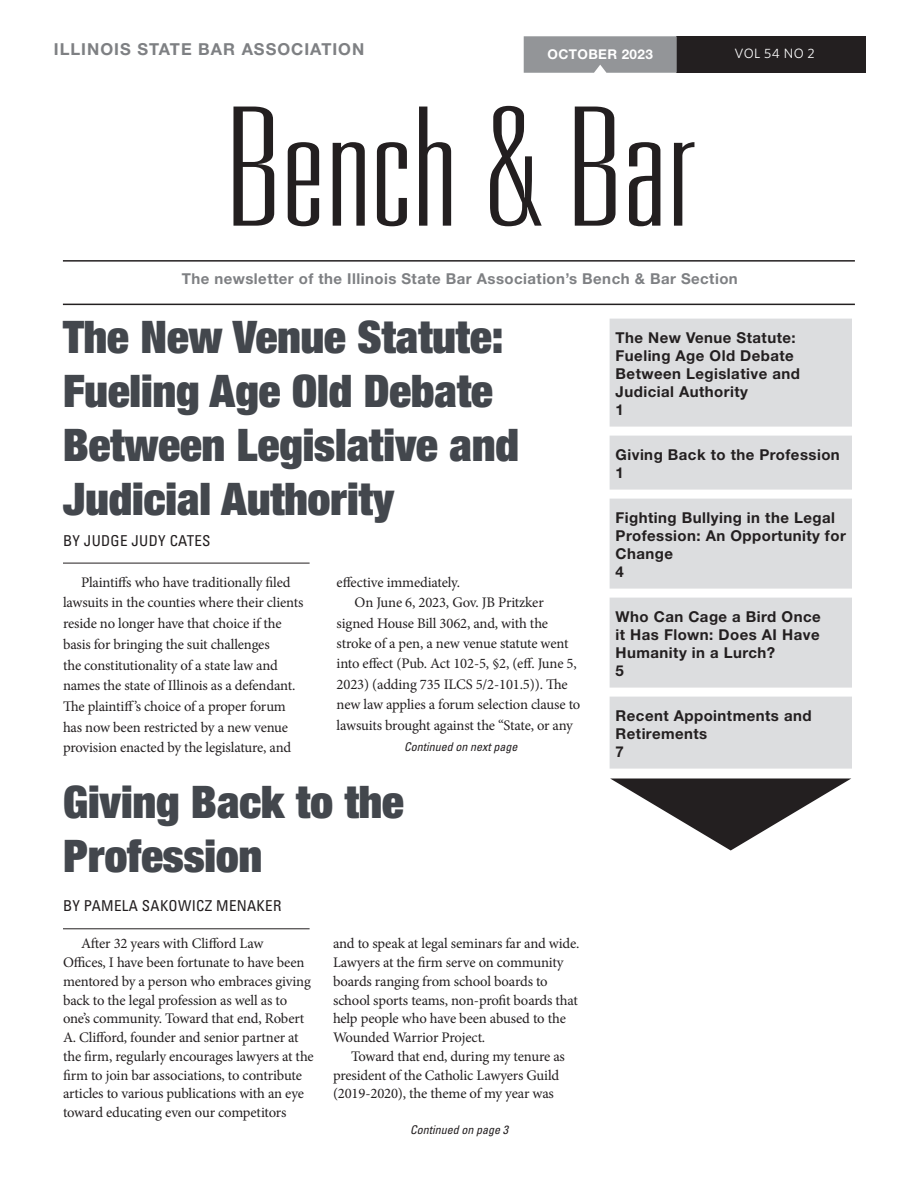
<style>
.page{position:relative;width:918px;height:1188px;background:#fff}
.page>*{position:absolute;margin:0;border:0;box-sizing:border-box;transform-origin:0 0}
.t1{font:100 ultra-condensed 165px "Univers LT Std";color:#231f20;scale:1.41 1}
.headline{font:900 condensed 45px/54px "Helvetica Neue LT Std";color:#43474d}
.t2{font:700 16.5px "Helvetica Neue LT Std";letter-spacing:.06em;color:#7e8083}
.t3{font:700 15px/18px "Helvetica Neue LT Std";letter-spacing:.03em;color:#231f20}
.t4{font:700 15px "Helvetica Neue LT Std";letter-spacing:.03em;color:#7e8083}
.byline{font:condensed 15px "Univers LT Std";letter-spacing:.02em;color:#231f20}
.body{font:14.7px/18.8px "Minion Pro";letter-spacing:-.015em;color:#231f20}
.Inside{font:700 13.5px "Helvetica Neue LT Std";letter-spacing:.03em;color:#fff}
.Inside-2{font:13.5px "Whitney";letter-spacing:.03em;color:#fff}
.blurb{font:italic condensed 12px "Univers LT Std";color:#231f20}
</style>
<div class="page">
<div style="left:677px;top:36px;width:189px;height:37px;background:#231f20"></div>
<div style="left:524px;top:36px;width:153px;height:37px;background:#939598"></div>
<hr style="left:63px;top:260px;width:792px;height:2px;background:#231f20">
<hr style="left:63px;top:304px;width:792px;height:1px;background:#231f20">
<div style="left:610px;top:319px;width:242px;height:108px;background:#dcdddf"></div>
<div style="left:610px;top:436px;width:242px;height:54px;background:#dcdddf"></div>
<div style="left:610px;top:499px;width:242px;height:90px;background:#dcdddf"></div>
<div style="left:610px;top:598px;width:242px;height:90px;background:#dcdddf"></div>
<div style="left:610px;top:697px;width:242px;height:72px;background:#dcdddf"></div>
<hr style="left:63px;top:563px;width:247px;height:1px;background:#231f20">
<hr style="left:63px;top:928px;width:247px;height:1px;background:#231f20">
<svg style="left:610px;top:778px;width:241px;height:72px"></svg>
<p class="t2" style="left:54px;top:39px;width:312px">ILLINOIS STATE BAR ASSOCIATION</p>
<p class="Inside" style="left:547px;top:46px;width:107px">OCTOBER 2023</p>
<p class="Inside-2" style="left:734px;top:45px;width:82px">VOL 54 NO 2</p>
<h1 class="t1" style="left:226px;top:83px;width:335px">Bench &amp; Bar</h1>
<p class="t4" style="left:182px;top:269px;width:558px">The newsletter of the Illinois State Bar Association’s Bench &amp; Bar Section</p>
<p class="headline" style="left:63px;top:308px;width:457px">The New Venue Statute:<br>Fueling Age Old Debate<br>Between Legislative and<br>Judicial Authority</p>
<p class="byline" style="left:63px;top:531px;width:149px">BY JUDGE JUDY CATES</p>
<p class="body" style="left:63px;top:572px;width:242px;line-height:20.7px;text-indent:18px">Plaintiffs who have traditionally filed lawsuits in the counties where their clients reside no longer have that choice if the basis for bringing the suit challenges<br>the constitutionality of a state law and names the state of Illinois as a defendant.<br>The plaintiff’s choice of a proper forum has now been restricted by a new venue provision enacted by the legislature, and</p>
<p class="body" style="left:337px;top:573px;width:125px">effective immediately.</p>
<p class="body" style="left:337px;top:592px;width:245px;line-height:20.4px;text-indent:18px">On June 6, 2023, Gov. JB Pritzker signed House Bill 3062, and, with the stroke of a pen, a new venue statute went into effect (Pub. Act 102-5, §2, (eff. June 5, 2023) (adding 735 ILCS 5/2-101.5)). The new law applies a forum selection clause to lawsuits brought against the “State, or any</p>
<p class="blurb" style="left:404px;top:739px;width:115px">Continued on next page</p>
<p class="headline" style="left:63px;top:774px;width:342px">Giving Back to the<br>Profession</p>
<p class="byline" style="left:63px;top:896px;width:220px">BY PAMELA SAKOWICZ MENAKER</p>
<p class="body" style="left:63px;top:934px;width:252px;text-indent:18px">After 32 years with Clifford Law<br>Offices, I have been fortunate to have been mentored by a person who embraces giving back to the legal profession as well as to one’s community. Toward that end, Robert A. Clifford, founder and senior partner at the firm, regularly encourages lawyers at the firm to join bar associations, to contribute articles to various publications with an eye toward educating even our competitors</p>
<p class="body" style="left:333px;top:934px;width:248px">and to speak at legal seminars far and wide.<br>Lawyers at the firm serve on community boards ranging from school boards to school sports teams, non-profit boards that help people who have been abused to the Wounded Warrior Project.</p>
<p class="body" style="left:333px;top:1047px;width:234px;text-indent:18px">Toward that end, during my tenure as president of the Catholic Lawyers Guild (2019-2020), the theme of my year was</p>
<p class="blurb" style="left:410px;top:1122px;width:99px">Continued on page 3</p>
<p class="t3" style="left:616px;top:328px;width:186px">The New Venue Statute:<br>Fueling Age Old Debate<br>Between Legislative and<br>Judicial Authority<br>1</p>
<p class="t3" style="left:616px;top:445px;width:226px">Giving Back to the Profession<br>1</p>
<p class="t3" style="left:616px;top:508px;width:232px">Fighting Bullying in the Legal<br>Profession: An Opportunity for<br>Change<br>4</p>
<p class="t3" style="left:616px;top:607px;width:207px">Who Can Cage a Bird Once it Has Flown: Does AI Have<br>Humanity in a Lurch?<br>5</p>
<p class="t3" style="left:616px;top:706px;width:197px">Recent Appointments and<br>Retirements<br>7</p>
</div>
